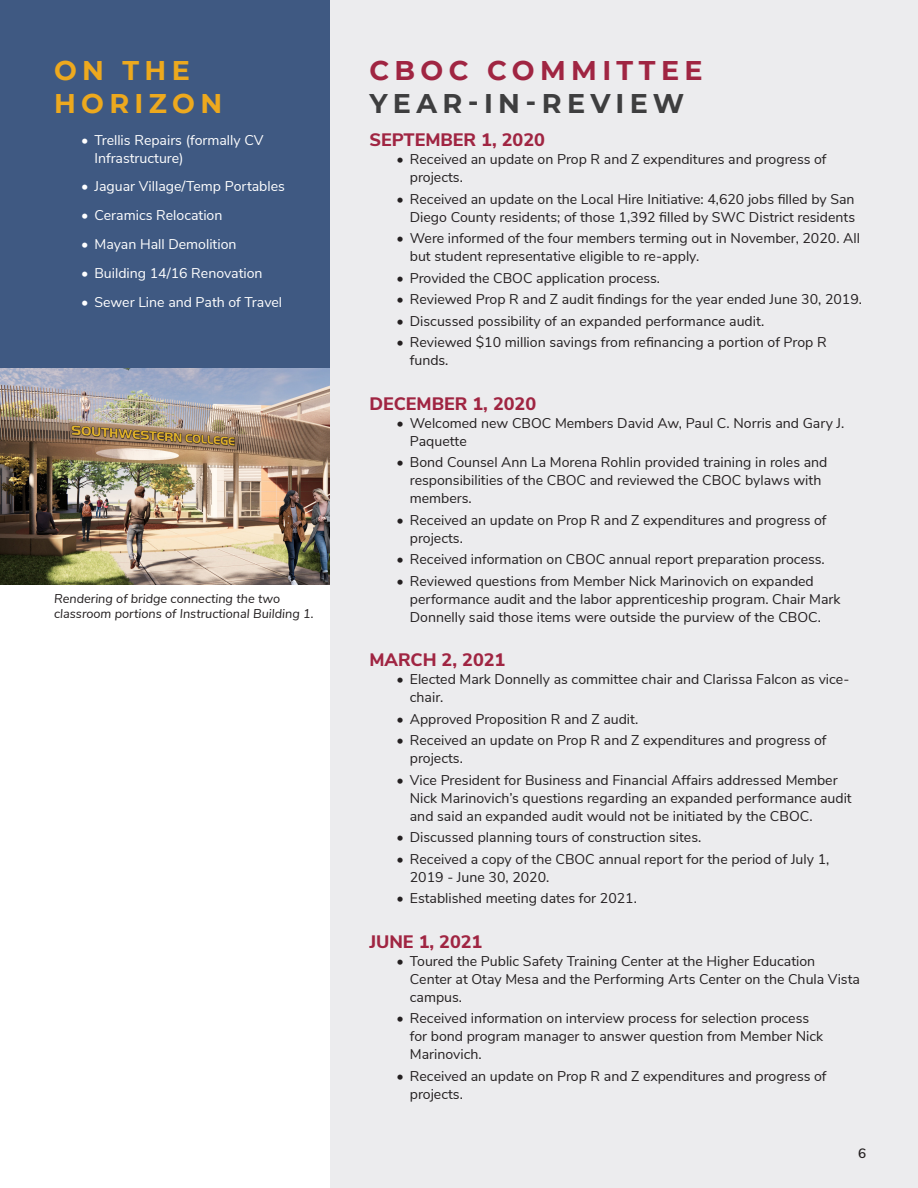
<style>
.page{position:relative;width:918px;height:1188px;background:#fff}
.page>*{position:absolute;margin:0;border:0;box-sizing:border-box;transform-origin:0 0}
._1_Montserrat_Bold_A{font:700 27px "Montserrat";letter-spacing:.2em;color:#3e3e3f}
._1_Montserrat_Bold_A-2{font:700 27px "Montserrat";letter-spacing:.2em;color:#a02542}
._1_Montserrat_Bold_A-3{font:700 27px "Montserrat";letter-spacing:.2em;color:#eda91e}
._1_Nunito_Body_Text{font:800 18px "Nunito Sans";color:#a02542}
._1_Bullets{font:14.1px/18px "Nunito Sans";color:#231f20}
._1_Bullets-2{font:14.1px/18px "Nunito Sans";color:#fff}
._1_Nunito_Body_Text-2{font:600 13.5px "Nunito Sans";color:#231f20}
.Nunito_Body_Text{font:italic 12.75px/15.3px "Nunito Sans";color:#231f20}
</style>
<div class="page">
<div style="left:0;top:0;width:918px;height:469px;background:#3f5982"></div>
<img style="left:0;top:368px;width:330px;height:216px">
<div style="left:330px;top:0;width:588px;height:1188px;background:#ececee"></div>
<p class="_1_Montserrat_Bold_A-3" style="left:54px;top:51px;width:137px">ON THE</p>
<p class="_1_Montserrat_Bold_A-3" style="left:54px;top:84px;width:170px">HORIZON</p>
<p class="_1_Bullets-2" style="left:94px;top:130px;width:170px;text-indent:-14px">• Trellis Repairs (formally CV<br>Infrastructure)</p>
<p class="_1_Bullets-2" style="left:81px;top:177px;width:205px">• Jaguar Village/Temp Portables</p>
<p class="_1_Bullets-2" style="left:81px;top:205px;width:143px">• Ceramics Relocation</p>
<p class="_1_Bullets-2" style="left:81px;top:234px;width:157px">• Mayan Hall Demolition</p>
<p class="_1_Bullets-2" style="left:81px;top:263px;width:183px">• Building 14/16 Renovation</p>
<p class="_1_Bullets-2" style="left:81px;top:292px;width:203px">• Sewer Line and Path of Travel</p>
<p class="Nunito_Body_Text" style="left:54px;top:590px;width:261px">Rendering of bridge connecting the two classroom portions of Instructional Building 1.</p>
<p class="_1_Montserrat_Bold_A-2" style="left:369px;top:51px;width:335px">CBOC COMMITTEE</p>
<p class="_1_Montserrat_Bold_A" style="left:369px;top:84px;width:317px">YEAR-IN-REVIEW</p>
<p class="_1_Nunito_Body_Text" style="left:369px;top:127px;width:177px">SEPTEMBER 1, 2020</p>
<p class="_1_Bullets" style="left:410px;top:149px;width:418px;text-indent:-14px">• Received an update on Prop R and Z expenditures and progress of projects.</p>
<p class="_1_Bullets" style="left:396px;top:189px;width:460px;text-align:right">• Received an update on the Local Hire Initiative: 4,620 jobs filled by San<br>Diego County residents; of those 1,392 filled by SWC District residents</p>
<p class="_1_Bullets" style="left:410px;top:228px;width:452px;text-indent:-14px">• Were informed of the four members terming out in November, 2020. All but student representative eligible to re-apply.</p>
<p class="_1_Bullets" style="left:396px;top:268px;width:265px">• Provided the CBOC application process.</p>
<p class="_1_Bullets" style="left:396px;top:289px;width:467px">• Reviewed Prop R and Z audit findings for the year ended June 30, 2019.</p>
<p class="_1_Bullets" style="left:396px;top:311px;width:369px">• Discussed possibility of an expanded performance audit.</p>
<p class="_1_Bullets" style="left:410px;top:332px;width:418px;text-indent:-14px">• Reviewed $10 million savings from refinancing a portion of Prop R funds.</p>
<p class="_1_Nunito_Body_Text" style="left:369px;top:390px;width:168px">DECEMBER 1, 2020</p>
<p class="_1_Bullets" style="left:410px;top:413px;width:436px;text-indent:-14px">• Welcomed new CBOC Members David Aw, Paul C. Norris and Gary J.<br>Paquette</p>
<p class="_1_Bullets" style="left:410px;top:452px;width:419px;text-indent:-14px">• Bond Counsel Ann La Morena Rohlin provided training in roles and responsibilities of the CBOC and reviewed the CBOC bylaws with members.</p>
<p class="_1_Bullets" style="left:410px;top:510px;width:418px;text-indent:-14px">• Received an update on Prop R and Z expenditures and progress of projects.</p>
<p class="_1_Bullets" style="left:396px;top:549px;width:430px">• Received information on CBOC annual report preparation process.</p>
<p class="_1_Bullets" style="left:410px;top:571px;width:432px;text-indent:-14px">• Reviewed questions from Member Nick Marinovich on expanded performance audit and the labor apprenticeship program. Chair Mark<br>Donnelly said those items were outside the purview of the CBOC.</p>
<p class="_1_Nunito_Body_Text" style="left:369px;top:647px;width:138px">MARCH 2, 2021</p>
<p class="_1_Bullets" style="left:410px;top:670px;width:441px;text-indent:-14px">• Elected Mark Donnelly as committee chair and Clarissa Falcon as vice&shy;chair.</p>
<p class="_1_Bullets" style="left:396px;top:709px;width:244px">• Approved Proposition R and Z audit.</p>
<p class="_1_Bullets" style="left:410px;top:731px;width:418px;text-indent:-14px">• Received an update on Prop R and Z expenditures and progress of projects.</p>
<p class="_1_Bullets" style="left:410px;top:770px;width:443px;text-indent:-14px">• Vice President for Business and Financial Affairs addressed Member<br>Nick Marinovich’s questions regarding an expanded performance audit and said an expanded audit would not be initiated by the CBOC.</p>
<p class="_1_Bullets" style="left:396px;top:828px;width:306px">• Discussed planning tours of construction sites.</p>
<p class="_1_Bullets" style="left:410px;top:849px;width:421px;text-indent:-14px">• Received a copy of the CBOC annual report for the period of July 1,<br>2019 - June 30, 2020.</p>
<p class="_1_Bullets" style="left:396px;top:889px;width:242px">• Established meeting dates for 2021.</p>
<p class="_1_Nunito_Body_Text" style="left:369px;top:928px;width:115px">JUNE 1, 2021</p>
<p class="_1_Bullets" style="left:410px;top:951px;width:452px;text-indent:-14px">• Toured the Public Safety Training Center at the Higher Education<br>Center at Otay Mesa and the Performing Arts Center on the Chula Vista campus.</p>
<p class="_1_Bullets" style="left:410px;top:1009px;width:415px;text-indent:-14px">• Received information on interview process for selection process for bond program manager to answer question from Member Nick<br>Marinovich.</p>
<p class="_1_Bullets" style="left:410px;top:1066px;width:418px;text-indent:-14px">• Received an update on Prop R and Z expenditures and progress of projects.</p>
<p class="_1_Nunito_Body_Text-2" style="left:858px;top:1144px;width:10px">6</p>
</div>
